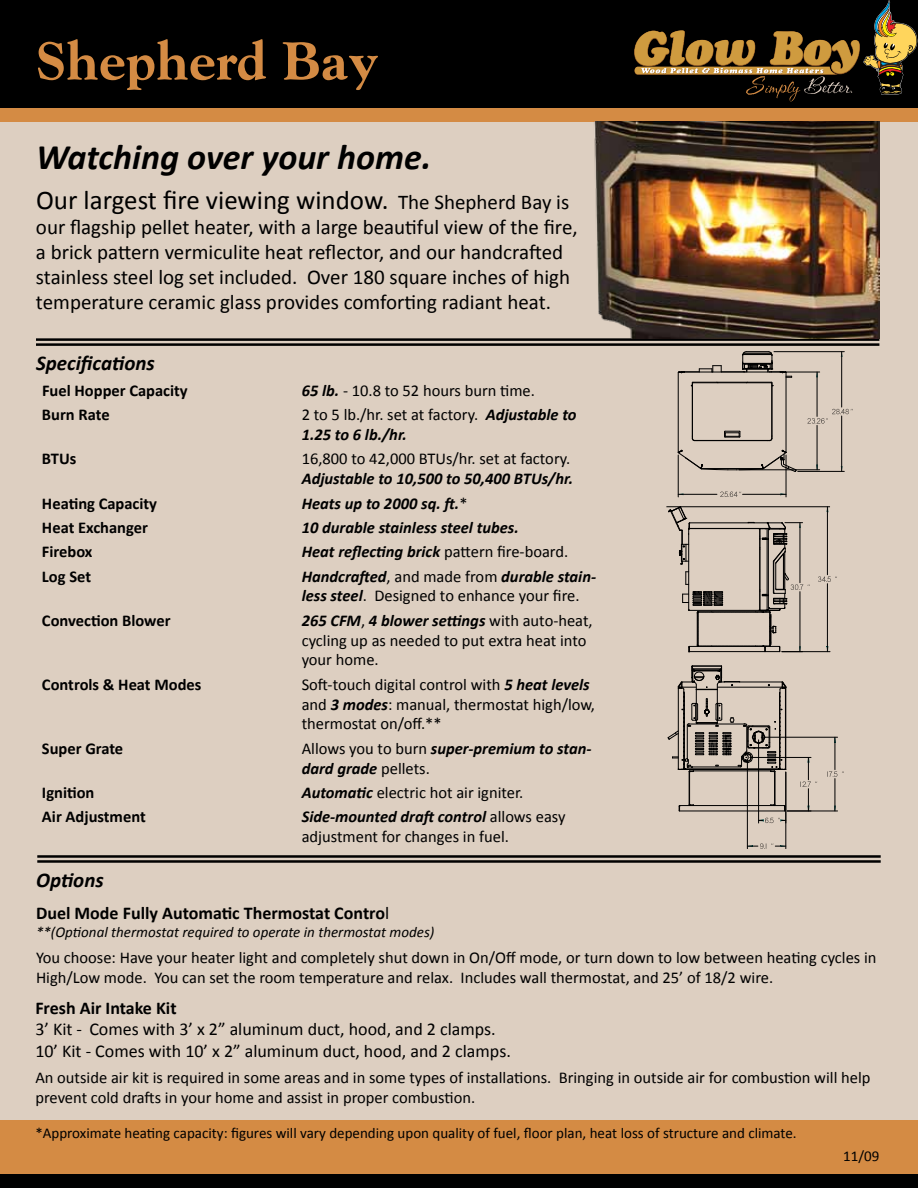
<style>
.page{position:relative;width:918px;height:1188px;background:#ddcfc1}
.page>*{position:absolute;margin:0;border:0;box-sizing:border-box;transform-origin:0 0}
.t1{font:800 54px "Goudy Std";color:#d48b44}
.t2{font:italic 700 36px "Calibri";color:#000}
.t3{font:27px "Calibri";color:#000}
.t4{font:21px/25.2px "Calibri";color:#000}
.t5{font:italic 700 21px "Calibri";color:#000}
.t6{font:18px/21.6px "Calibri";color:#000}
.t7{font:700 18px "Calibri";color:#000}
.t8{font:16.5px/19.8px "Calibri";color:#000}
.t9{font:italic 700 16.5px/19.8px "Calibri";color:#000}
.t10{font:700 16.5px "Calibri";color:#000}
.t11{font:15px "Calibri";color:#000}
.t12{font:italic 15px "Calibri";color:#000}
.s1{font-size:21px}
.s2{font-weight:700;font-style:italic}
.s3{font-weight:400;font-style:normal}
.s4{font-weight:400}
</style>
<div class="page">
<div style="left:0;top:0;width:918px;height:108px;background:#000"></div>
<div style="left:0;top:108px;width:918px;height:14px;background:#d48b44"></div>
<div style="left:0;top:1120px;width:918px;height:68px;background:#d48b44"></div>
<div style="left:0;top:1174px;width:918px;height:14px;background:#000101"></div>
<svg style="left:634px;top:0;width:284px;height:102px"></svg>
<svg style="left:668px;top:666px;width:150px;height:146px"></svg>
<hr style="left:787px;top:811px;width:51px;height:1px;background:#000">
<hr style="left:761px;top:737px;width:77px;height:1px;background:#000">
<hr style="left:835px;top:779px;width:1px;height:32px;background:#000">
<hr style="left:835px;top:737px;width:1px;height:33px;background:#000">
<svg style="left:827px;top:771px;width:17px;height:6px"></svg>
<hr style="left:758px;top:740px;width:1px;height:83px;background:#000">
<svg style="left:759px;top:818px;width:27px;height:6px"></svg>
<hr style="left:786px;top:772px;width:1px;height:77px;background:#000">
<hr style="left:747px;top:760px;width:1px;height:89px;background:#000">
<svg style="left:747px;top:843px;width:39px;height:6px"></svg>
<svg style="left:668px;top:507px;width:142px;height:146px"></svg>
<hr style="left:782px;top:651px;width:48px;height:1px;background:#000">
<hr style="left:666px;top:506px;width:164px;height:1px;background:#000">
<hr style="left:827px;top:584px;width:1px;height:68px;background:#000">
<hr style="left:827px;top:507px;width:1px;height:68px;background:#000">
<svg style="left:818px;top:577px;width:19px;height:5px"></svg>
<hr style="left:678px;top:372px;width:1px;height:80px;background:#000">
<hr style="left:786px;top:372px;width:1px;height:80px;background:#000">
<svg style="left:724px;top:431px;width:17px;height:7px"></svg>
<svg style="left:678px;top:450px;width:119px;height:22px"></svg>
<hr style="left:695px;top:440px;width:75px;height:1px;background:#000">
<hr style="left:772px;top:383px;width:1px;height:55px;background:#000">
<hr style="left:692px;top:383px;width:1px;height:55px;background:#000">
<svg style="left:767px;top:436px;width:6px;height:5px"></svg>
<hr style="left:785px;top:372px;width:35px;height:1px;background:#000">
<hr style="left:739px;top:470px;width:81px;height:1px;background:#000">
<hr style="left:817px;top:372px;width:1px;height:44px;background:#000">
<hr style="left:817px;top:425px;width:1px;height:45px;background:#000">
<hr style="left:678px;top:455px;width:1px;height:42px;background:#000">
<hr style="left:786px;top:455px;width:1px;height:42px;background:#000">
<hr style="left:678px;top:494px;width:39px;height:1px;background:#000">
<hr style="left:743px;top:494px;width:43px;height:1px;background:#000">
<svg style="left:720px;top:492px;width:21px;height:5px"></svg>
<hr style="left:798px;top:471px;width:46px;height:1px;background:#000">
<hr style="left:774px;top:351px;width:70px;height:1px;background:#000">
<hr style="left:841px;top:416px;width:1px;height:55px;background:#000">
<hr style="left:841px;top:352px;width:1px;height:55px;background:#000">
<svg style="left:808px;top:409px;width:45px;height:15px"></svg>
<svg style="left:678px;top:351px;width:114px;height:35px"></svg>
<hr style="left:36px;top:338px;width:843px;height:3px;background:#000">
<hr style="left:36px;top:343px;width:843px;height:3px;background:#000">
<hr style="left:37px;top:855px;width:844px;height:3px;background:#000">
<hr style="left:37px;top:860px;width:844px;height:3px;background:#000">
<img style="left:594px;top:122px;width:285px;height:216px">
<h1 class="t1" style="left:36px;top:29px;width:344px">Shepherd Bay</h1>
<h2 class="t2" style="left:36px;top:134px;width:397px">Watching over your home.</h2>
<h3 class="t3" style="left:36px;top:183px;width:535px">Our largest fire viewing window. <span class="s1">The Shepherd Bay is</span></h3>
<p class="t4" style="left:36px;top:213px;width:543px">our flagship pellet heater, with a large beautiful view of the fire, a brick pattern vermiculite heat reflector, and our handcrafted stainless steel log set included. Over 180 square inches of high temperature ceramic glass provides comforting radiant heat.</p>
<p class="t5" style="left:36px;top:350px;width:120px">Specifications</p>
<p class="t10" style="left:42px;top:380px;width:147px">Fuel Hopper Capacity</p>
<p class="t8" style="left:302px;top:380px;width:235px"><span class="s2">65 lb.</span> - 10.8 to 52 hours burn time.</p>
<p class="t10" style="left:42px;top:405px;width:69px">Burn Rate</p>
<p class="t9" style="left:302px;top:404px;width:276px"><span class="s3">2 to 5 lb./hr. set at factory.</span> Adjustable to<br>1.25 to 6 lb./hr.</p>
<p class="t10" style="left:42px;top:449px;width:36px">BTUs</p>
<p class="t8" style="left:302px;top:448px;width:270px">16,800 to 42,000 BTUs/hr. set at factory.</p>
<p class="t9" style="left:302px;top:468px;width:273px">Adjustable to 10,500 to 50,400 BTUs/hr.</p>
<p class="t10" style="left:42px;top:493px;width:117px">Heating Capacity</p>
<p class="t9" style="left:302px;top:492px;width:167px">Heats up to 2000 sq. ft.<span class="s3">*</span></p>
<p class="t10" style="left:42px;top:517px;width:107px">Heat Exchanger</p>
<p class="t9" style="left:302px;top:517px;width:219px">10 durable stainless steel tubes.</p>
<p class="t10" style="left:42px;top:542px;width:52px">Firebox</p>
<p class="t9" style="left:302px;top:541px;width:268px">Heat reflecting brick <span class="s3">pattern fire-board.</span></p>
<p class="t10" style="left:42px;top:566px;width:51px">Log Set</p>
<p class="t8" style="left:302px;top:566px;width:296px"><span class="s2">Handcrafted</span>, and made from <span class="s2">durable stain&shy;less steel</span>. Designed to enhance your fire.</p>
<p class="t10" style="left:42px;top:610px;width:130px">Convection Blower</p>
<p class="t8" style="left:302px;top:610px;width:293px"><span class="s2">265 CFM</span>, <span class="s2">4 blower settings</span> with auto-heat, cycling up as needed to put extra heat into your home.</p>
<p class="t10" style="left:42px;top:674px;width:161px">Controls &amp; Heat Modes</p>
<p class="t8" style="left:302px;top:674px;width:295px">Soft-touch digital control with <span class="s2">5 heat levels </span>and <span class="s2">3 modes</span>: manual, thermostat high/low, thermostat on/off.**</p>
<p class="t10" style="left:42px;top:738px;width:83px">Super Grate</p>
<p class="t9" style="left:302px;top:738px;width:291px"><span class="s3">Allows you to burn</span> super-premium to stan&shy;dard grade <span class="s3">pellets.</span></p>
<p class="t10" style="left:42px;top:782px;width:54px">Ignition</p>
<p class="t8" style="left:302px;top:782px;width:223px"><span class="s2">Automatic</span> electric hot air igniter.</p>
<p class="t10" style="left:42px;top:807px;width:105px">Air Adjustment</p>
<p class="t8" style="left:302px;top:806px;width:265px"><span class="s2">Side-mounted draft control</span> allows easy adjustment for changes in fuel.</p>
<p class="t5" style="left:36px;top:867px;width:69px">Options</p>
<p class="t7" style="left:36px;top:901px;width:355px">Duel Mode Fully Automatic Thermostat Contro<span class="s4">l</span></p>
<p class="t12" style="left:36px;top:922px;width:400px">**(Optional thermostat required to operate in thermostat modes)</p>
<p class="t8" style="left:36px;top:947px;width:842px">You choose: Have your heater light and completely shut down in On/Off mode, or turn down to low between heating cycles in<br>High/Low mode. You can set the room temperature and relax. Includes wall thermostat, and 25’ of 18/2 wire.</p>
<p class="t7" style="left:35px;top:997px;width:143px">Fresh Air Intake Kit</p>
<p class="t6" style="left:35px;top:1018px;width:477px">3’ Kit - Comes with 3’ x 2” aluminum duct, hood, and 2 clamps.<br>10’ Kit - Comes with 10’ x 2” aluminum duct, hood, and 2 clamps.</p>
<p class="t8" style="left:35px;top:1067px;width:837px">An outside air kit is required in some areas and in some types of installations. Bringing in outside air for combustion will help prevent cold drafts in your home and assist in proper combustion.</p>
<p class="t11" style="left:35px;top:1124px;width:763px">*Approximate heating capacity: figures will vary depending upon quality of fuel, floor plan, heat loss of structure and climate.</p>
<p class="t11" style="left:843px;top:1147px;width:38px">11/09</p>
</div>
